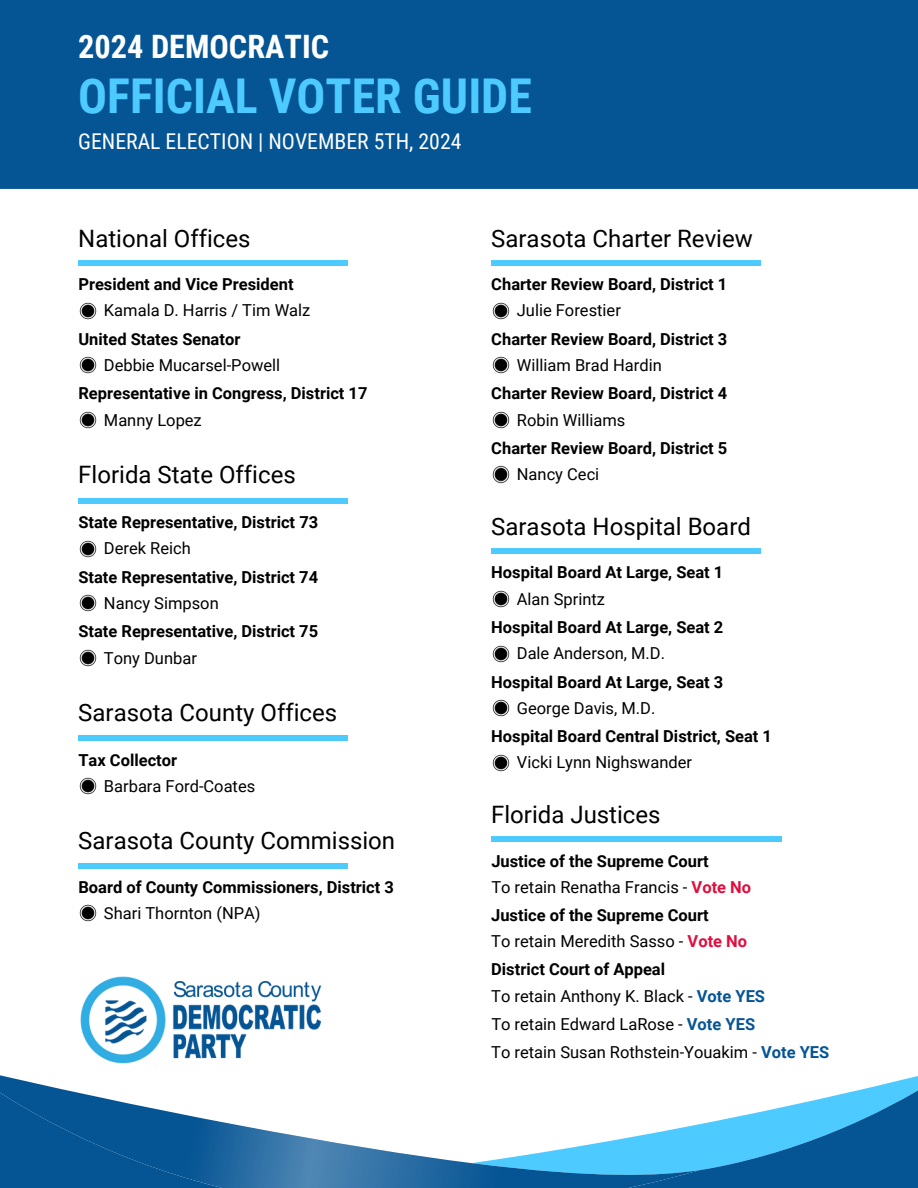
<style>
.page{position:relative;width:918px;height:1188px;background:#fff}
.page>*{position:absolute;margin:0;border:0;box-sizing:border-box;transform-origin:0 0}
.t1{font:700 48px "Roboto Condensed";color:#4dcaff}
.t2{font:700 32.25px "Roboto Condensed";color:#fff}
.t3{font:24px "Roboto";color:#000}
.t4{font:21.75px "Roboto Condensed";color:#fff}
.t5{font:700 16.5px "Roboto";color:#000}
.t6{font:16.5px "Roboto";color:#000}
.s1{font-weight:700;color:#de0f3f}
.s2{font-weight:700;color:#055494}
</style>
<div class="page">
<div style="left:0;top:0;width:918px;height:189px;background:#055494"></div>
<div style="left:78px;top:498px;width:270px;height:6px;background:#4dcaff"></div>
<img style="left:79px;top:540px;width:18px;height:18px">
<img style="left:79px;top:594px;width:18px;height:18px">
<img style="left:79px;top:649px;width:18px;height:18px">
<svg style="left:701px;top:1076px;width:217px;height:112px"></svg>
<svg style="left:0;top:1075px;width:701px;height:113px"></svg>
<div style="left:78px;top:260px;width:270px;height:6px;background:#4dcaff"></div>
<img style="left:79px;top:302px;width:18px;height:18px">
<img style="left:79px;top:356px;width:18px;height:18px">
<img style="left:79px;top:411px;width:18px;height:18px">
<div style="left:78px;top:736px;width:270px;height:5px;background:#4dcaff"></div>
<img style="left:79px;top:777px;width:18px;height:18px">
<div style="left:78px;top:863px;width:270px;height:5px;background:#4dcaff"></div>
<img style="left:79px;top:904px;width:18px;height:18px">
<div style="left:491px;top:260px;width:270px;height:6px;background:#4dcaff"></div>
<img style="left:492px;top:302px;width:18px;height:18px">
<img style="left:492px;top:356px;width:18px;height:18px">
<img style="left:492px;top:411px;width:18px;height:18px">
<img style="left:492px;top:465px;width:18px;height:19px">
<div style="left:491px;top:548px;width:270px;height:6px;background:#4dcaff"></div>
<img style="left:492px;top:590px;width:18px;height:18px">
<img style="left:492px;top:645px;width:18px;height:18px">
<img style="left:492px;top:699px;width:18px;height:18px">
<img style="left:492px;top:754px;width:18px;height:18px">
<div style="left:491px;top:837px;width:291px;height:5px;background:#4dcaff"></div>
<img style="left:80px;top:976px;width:242px;height:88px">
<p class="t2" style="left:78px;top:29px;width:252px">2024 DEMOCRATIC</p>
<p class="t1" style="left:78px;top:69px;width:455px">OFFICIAL VOTER GUIDE</p>
<p class="t4" style="left:78px;top:129px;width:385px">GENERAL ELECTION | NOVEMBER 5TH, 2024</p>
<h5 class="t3" style="left:78px;top:225px;width:174px">National Offices</h5>
<p class="t5" style="left:78px;top:275px;width:217px">President and Vice President</p>
<h4 class="t6" style="left:104px;top:301px;width:208px">Kamala D. Harris / Tim Walz</h4>
<h5 class="t5" style="left:78px;top:329px;width:163px">United States Senator</h5>
<p class="t6" style="left:104px;top:356px;width:178px">Debbie Mucarsel-Powell</p>
<h5 class="t5" style="left:78px;top:384px;width:291px">Representative in Congress, District 17</h5>
<p class="t6" style="left:104px;top:410px;width:99px">Manny Lopez</p>
<h2 class="t3" style="left:78px;top:461px;width:219px">Florida State Offices</h2>
<h1 class="t5" style="left:78px;top:513px;width:241px">State Representative, District 73</h1>
<h4 class="t6" style="left:104px;top:539px;width:88px">Derek Reich</h4>
<h5 class="t5" style="left:78px;top:567px;width:241px">State Representative, District 74</h5>
<p class="t6" style="left:104px;top:594px;width:116px">Nancy Simpson</p>
<h5 class="t5" style="left:78px;top:622px;width:241px">State Representative, District 75</h5>
<p class="t6" style="left:104px;top:648px;width:95px">Tony Dunbar</p>
<h5 class="t3" style="left:78px;top:699px;width:260px">Sarasota County Offices</h5>
<p class="t5" style="left:78px;top:750px;width:100px">Tax Collector</p>
<h4 class="t6" style="left:104px;top:777px;width:153px">Barbara Ford-Coates</h4>
<h5 class="t3" style="left:78px;top:827px;width:318px">Sarasota County Commission</h5>
<p class="t5" style="left:78px;top:877px;width:317px">Board of County Commissioners, District 3</p>
<h4 class="t6" style="left:104px;top:904px;width:158px">Shari Thornton (NPA)</h4>
<h5 class="t3" style="left:491px;top:225px;width:263px">Sarasota Charter Review</h5>
<p class="t5" style="left:491px;top:275px;width:238px">Charter Review Board, District 1</p>
<h5 class="t6" style="left:517px;top:301px;width:106px">Julie Forestier</h5>
<p class="t5" style="left:491px;top:329px;width:238px">Charter Review Board, District 3</p>
<h5 class="t6" style="left:517px;top:356px;width:147px">William Brad Hardin</h5>
<p class="t5" style="left:491px;top:384px;width:238px">Charter Review Board, District 4</p>
<h5 class="t6" style="left:517px;top:410px;width:110px">Robin Williams</h5>
<p class="t5" style="left:491px;top:439px;width:238px">Charter Review Board, District 5</p>
<h4 class="t6" style="left:517px;top:465px;width:84px">Nancy Ceci</h4>
<h5 class="t3" style="left:491px;top:513px;width:261px">Sarasota Hospital Board</h5>
<p class="t5" style="left:491px;top:563px;width:234px">Hospital Board At Large, Seat 1</p>
<h5 class="t6" style="left:517px;top:589px;width:90px">Alan Sprintz</h5>
<p class="t5" style="left:491px;top:618px;width:234px">Hospital Board At Large, Seat 2</p>
<h5 class="t6" style="left:517px;top:644px;width:150px">Dale Anderson, M.D.</h5>
<p class="t5" style="left:491px;top:672px;width:234px">Hospital Board At Large, Seat 3</p>
<h5 class="t6" style="left:517px;top:699px;width:140px">George Davis, M.D.</h5>
<p class="t5" style="left:491px;top:727px;width:282px">Hospital Board Central District, Seat 1</p>
<h4 class="t6" style="left:517px;top:753px;width:177px">Vicki Lynn Nighswander</h4>
<h5 class="t3" style="left:491px;top:801px;width:171px">Florida Justices</h5>
<p class="t5" style="left:491px;top:851px;width:219px">Justice of the Supreme Court</p>
<p class="t6" style="left:491px;top:878px;width:261px">To retain Renatha Francis - <span class="s1">Vote No</span></p>
<p class="t5" style="left:491px;top:906px;width:219px">Justice of the Supreme Court</p>
<h4 class="t6" style="left:491px;top:932px;width:258px">To retain Meredith Sasso - <span class="s1">Vote No</span></h4>
<h5 class="t5" style="left:491px;top:960px;width:175px">District Court of Appeal</h5>
<p class="t6" style="left:491px;top:986px;width:275px">To retain Anthony K. Black - <span class="s2">Vote YES</span></p>
<h5 class="t6" style="left:491px;top:1015px;width:265px">To retain Edward LaRose - <span class="s2">Vote YES</span></h5>
<p class="t6" style="left:491px;top:1043px;width:340px">To retain Susan Rothstein-Youakim - <span class="s2">Vote YES</span></p>
</div>
